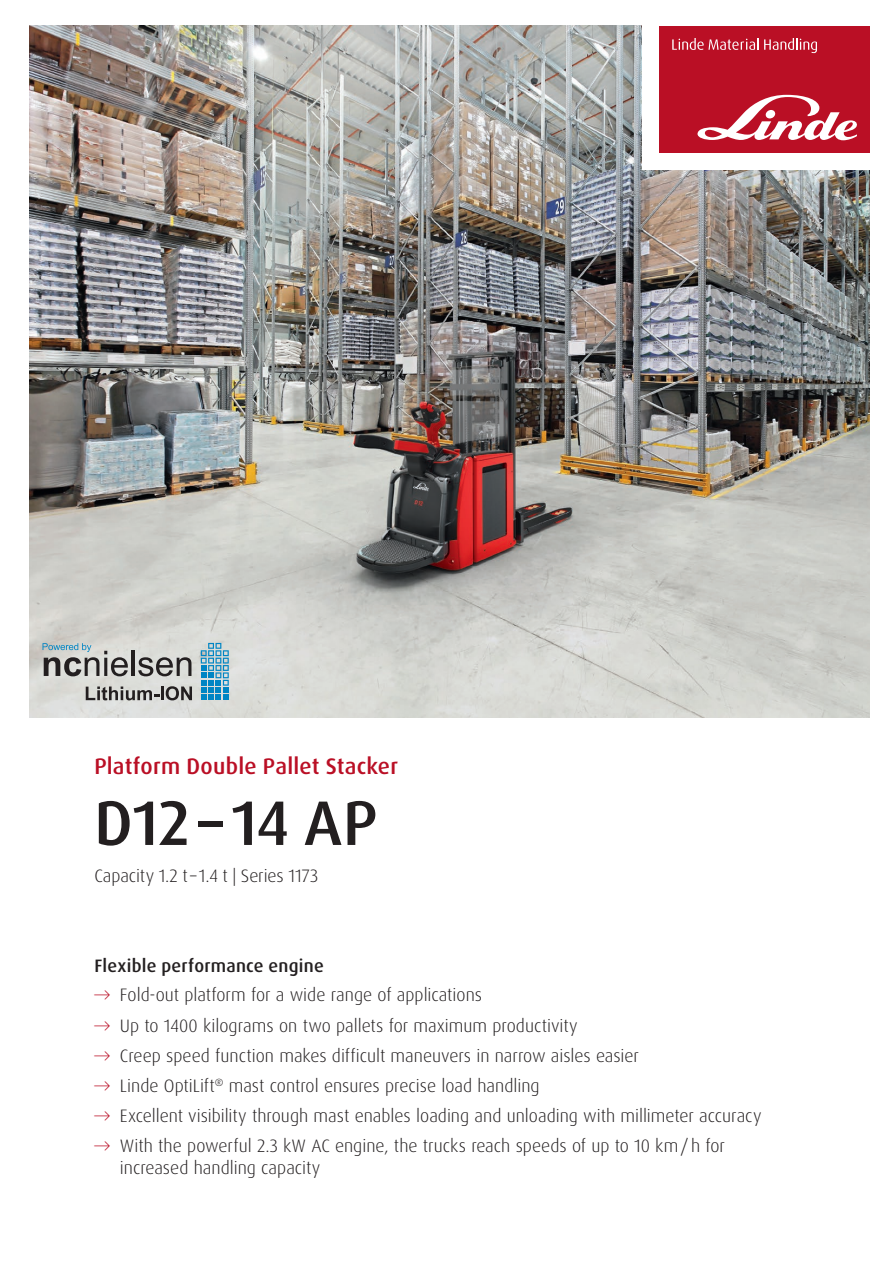
<style>
.page{position:relative;width:893px;height:1263px;background:#fff}
.page>*{position:absolute;margin:0;border:0;box-sizing:border-box;transform-origin:0 0}
.t1{font:500 63px "Dax Pro";letter-spacing:-.005em;color:#231f20}
.t2{font:500 22.5px "Dax Pro";letter-spacing:.01em;color:#ba0f25}
.t3{font:300 18px/21.6px "Dax Pro";color:#231f20}
.t4{font:500 18px "Dax Pro";letter-spacing:.015em;color:#231f20}
.s1{color:#ba0f25}
</style>
<div class="page">
<img style="left:30px;top:26px;width:840px;height:691px">
<div style="left:642px;top:1px;width:251px;height:169px;background:#fff"></div>
<div style="left:659px;top:26px;width:211px;height:127px;background:#ba0f25"></div>
<svg style="left:697px;top:95px;width:160px;height:45px"></svg>
<svg style="left:672px;top:38px;width:86px;height:12px"></svg>
<svg style="left:764px;top:38px;width:53px;height:15px"></svg>
<hr style="left:132px;top:651px;width:3px;height:25px;background:#231f20">
<svg style="left:138px;top:657px;width:53px;height:19px"></svg>
<svg style="left:86px;top:686px;width:73px;height:14px"></svg>
<hr style="left:161px;top:686px;width:3px;height:14px;background:#231f20">
<svg style="left:166px;top:686px;width:26px;height:14px"></svg>
<svg style="left:43px;top:643px;width:85px;height:33px"></svg>
<svg style="left:201px;top:643px;width:28px;height:57px"></svg>
<p class="t2" style="left:94px;top:752px;width:305px">Platform Double Pallet Stacker</p>
<h1 class="t1" style="left:94px;top:782px;width:285px">D12 – 14 AP</h1>
<p class="t3" style="left:94px;top:865px;width:226px">Capacity 1.2 t–1.4 t | Series 1173</p>
<p class="t4" style="left:94px;top:954px;width:231px">Flexible performance engine</p>
<p class="t3" style="left:94px;top:984px;width:389px"><span class="s1">→</span> Fold-out platform for a wide range of applications</p>
<p class="t3" style="left:94px;top:1014px;width:485px"><span class="s1">→</span> Up to 1400 kilograms on two pallets for maximum productivity</p>
<p class="t3" style="left:94px;top:1045px;width:546px"><span class="s1">→</span> Creep speed function makes difficult maneuvers in narrow aisles easier</p>
<p class="t3" style="left:94px;top:1075px;width:447px"><span class="s1">→</span> Linde OptiLift<sup>®</sup> mast control ensures precise load handling</p>
<p class="t3" style="left:94px;top:1105px;width:669px"><span class="s1">→</span> Excellent visibility through mast enables loading and unloading with millimeter accuracy</p>
<p class="t3" style="left:120px;top:1135px;width:607px;text-indent:-26px"><span class="s1">→</span> With the powerful 2.3 kW AC engine, the trucks reach speeds of up to 10 km/ h for increased handling capacity</p>
</div>
